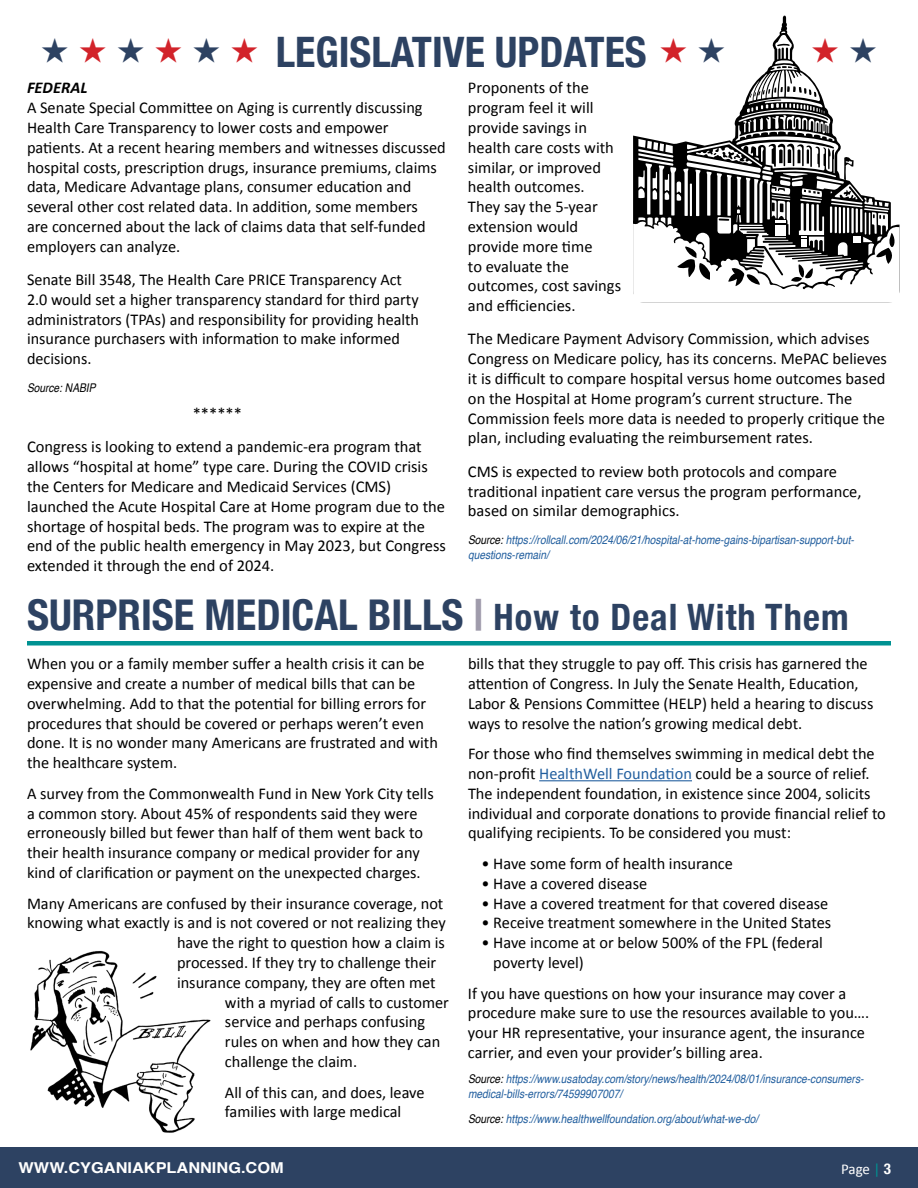
<style>
.page{position:relative;width:918px;height:1188px;background:#fff}
.page>*{position:absolute;margin:0;border:0;box-sizing:border-box;transform-origin:0 0}
.t1{font:700 condensed 42.45px "Helvetica Neue";color:#2d4262}
.t2{font:700 condensed 42px "Helvetica Neue";color:#2d4262}
.t3{font:16.5px/19.8px "Calibri";color:#000}
.t4{font:italic 700 16.5px "Calibri";color:#000}
.t5{font:700 15px "Helvetica";color:#fff;scale:1.09 1}
.t6{font:15px "Calibri";color:#fff}
.t7{font:italic 12px/14.4px "Helvetica";color:#215e9e;scale:.85 1}
.t8{font:italic 12px "Helvetica";color:#000;scale:.85 1}
.s1{color:#000}
.s2{color:#9f9bab}
.s3{font-size:36.3px}
.s4{color:#215e9e}
.s5{color:#009292}
.s6{font-family:"Helvetica Neue";font-weight:700;font-stretch:condensed}
</style>
<div class="page">
<div style="left:0;top:1147px;width:918px;height:41px;background:#2d4262"></div>
<hr style="left:539px;top:780px;width:153px;height:1px;background:#215e9e">
<img style="left:30px;top:951px;width:181px;height:182px">
<div style="left:27px;top:641px;width:864px;height:5px;background:#009292"></div>
<svg style="left:633px;top:31px;width:267px;height:272px"></svg>
<h2 class="t2" style="left:276px;top:18px;width:372px">LEGISLATIVE UPDATES</h2>
<p class="t4" style="left:27px;top:77px;width:62px">FEDERAL</p>
<p class="t3" style="left:27px;top:98px;width:420px">A Senate Special Committee on Aging is currently discussing Health Care Transparency to lower costs and empower patients. At a recent hearing members and witnesses discussed hospital costs, prescription drugs, insurance premiums, claims data, Medicare Advantage plans, consumer education and several other cost related data. In addition, some members<br>are concerned about the lack of claims data that self-funded employers can analyze.</p>
<p class="t3" style="left:27px;top:270px;width:394px">Senate Bill 3548, The Health Care PRICE Transparency Act 2.0 would set a higher transparency standard for third party administrators (TPAs) and responsibility for providing health insurance purchasers with information to make informed decisions.</p>
<p class="t8" style="left:27px;top:379px;width:82px">Source: NABIP</p>
<p class="t3" style="left:27px;top:397px;width:396px;line-height:33.3px;text-indent:166px">******<br>Congress is looking to extend a pandemic-era program that</p>
<p class="t3" style="left:27px;top:457px;width:421px">allows “hospital at home” type care. During the COVID crisis the Centers for Medicare and Medicaid Services (CMS) launched the Acute Hospital Care at Home program due to the shortage of hospital beds. The program was to expire at the end of the public health emergency in May 2023, but Congress extended it through the end of 2024.</p>
<p class="t3" style="left:468px;top:78px;width:155px">Proponents of the program feel it will provide savings in health care costs with similar, or improved health outcomes.<br>They say the 5-year extension would provide more time<br>to evaluate the outcomes, cost savings and efficiencies.</p>
<p class="t3" style="left:468px;top:329px;width:421px">The Medicare Payment Advisory Commission, which advises Congress on Medicare policy, has its concerns. MePAC believes it is difficult to compare hospital versus home outcomes based on the Hospital at Home program’s current structure. The Commission feels more data is needed to properly critique the plan, including evaluating the reimbursement rates.</p>
<p class="t3" style="left:468px;top:461px;width:395px">CMS is expected to review both protocols and compare traditional inpatient care versus the program performance, based on similar demographics.</p>
<p class="t7" style="left:468px;top:533px;width:456px"><span class="s1">Source:</span> https://rollcall.com/2024/06/21/hospital-at-home-gains-bipartisan-support-but&shy;questions-remain/</p>
<h1 class="t1" style="left:27px;top:580px;width:823px">SURPRISE MEDICAL BILLS <span class="s2">|</span> <span class="s3">How to Deal With Them</span></h1>
<p class="t3" style="left:27px;top:654px;width:413px">When you or a family member suffer a health crisis it can be expensive and create a number of medical bills that can be overwhelming. Add to that the potential for billing errors for procedures that should be covered or perhaps weren’t even done. It is no wonder many Americans are frustrated and with the healthcare system.</p>
<p class="t3" style="left:27px;top:783px;width:408px">A survey from the Commonwealth Fund in New York City tells a common story. About 45% of respondents said they were erroneously billed but fewer than half of them went back to their health insurance company or medical provider for any kind of clarification or payment on the unexpected charges.</p>
<p class="t3" style="left:27px;top:893px;width:418px">Many Americans are confused by their insurance coverage, not</p>
<p class="t3" style="left:27px;top:913px;width:420px">knowing what exactly is and is not covered or not realizing they</p>
<p class="t3" style="left:177px;top:933px;width:269px">have the right to question how a claim is</p>
<p class="t3" style="left:177px;top:953px;width:261px">processed. If they try to challenge their</p>
<p class="t3" style="left:177px;top:972px;width:260px">insurance company, they are often met</p>
<p class="t3" style="left:225px;top:992px;width:225px">with a myriad of calls to customer</p>
<p class="t3" style="left:225px;top:1012px;width:202px">service and perhaps confusing</p>
<p class="t3" style="left:225px;top:1032px;width:217px">rules on when and how they can</p>
<p class="t3" style="left:225px;top:1052px;width:134px">challenge the claim.</p>
<p class="t3" style="left:225px;top:1082px;width:201px">All of this can, and does, leave families with large medical</p>
<p class="t3" style="left:468px;top:654px;width:407px">bills that they struggle to pay off. This crisis has garnered the attention of Congress. In July the Senate Health, Education, Labor &amp; Pensions Committee (HELP) held a hearing to discuss ways to resolve the nation’s growing medical debt.</p>
<p class="t3" style="left:468px;top:744px;width:419px">For those who find themselves swimming in medical debt the non-profit <span class="s4">HealthWell Foundation</span> could be a source of relief.<br>The independent foundation, in existence since 2004, solicits individual and corporate donations to provide financial relief to qualifying recipients. To be considered you must:</p>
<p class="t3" style="left:481px;top:854px;width:253px">• Have some form of health insurance</p>
<p class="t3" style="left:481px;top:873px;width:167px">• Have a covered disease</p>
<p class="t3" style="left:481px;top:893px;width:348px">• Have a covered treatment for that covered disease</p>
<p class="t3" style="left:481px;top:913px;width:351px">• Receive treatment somewhere in the United States</p>
<p class="t3" style="left:493px;top:933px;width:331px;text-indent:-12px">• Have income at or below 500% of the FPL (federal poverty level)</p>
<p class="t3" style="left:468px;top:983px;width:403px">If you have questions on how your insurance may cover a procedure make sure to use the resources available to you…. your HR representative, your insurance agent, the insurance carrier, and even your provider’s billing area.</p>
<p class="t7" style="left:468px;top:1072px;width:467px"><span class="s1">Source:</span> https://www.usatoday.com/story/news/health/2024/08/01/insurance-consumers&shy;medical-bills-errors/74599907007/</p>
<p class="t7" style="left:468px;top:1112px;width:343px"><span class="s1">Source:</span> https://www.healthwellfoundation.org/about/what-we-do/</p>
<p class="t5" style="left:19px;top:1155px;width:245px">WWW.CYGANIAKPLANNING.COM</p>
<p class="t6" style="left:841px;top:1160px;width:51px">Page <span class="s5">|</span> <span class="s6">3</span></p>
</div>
